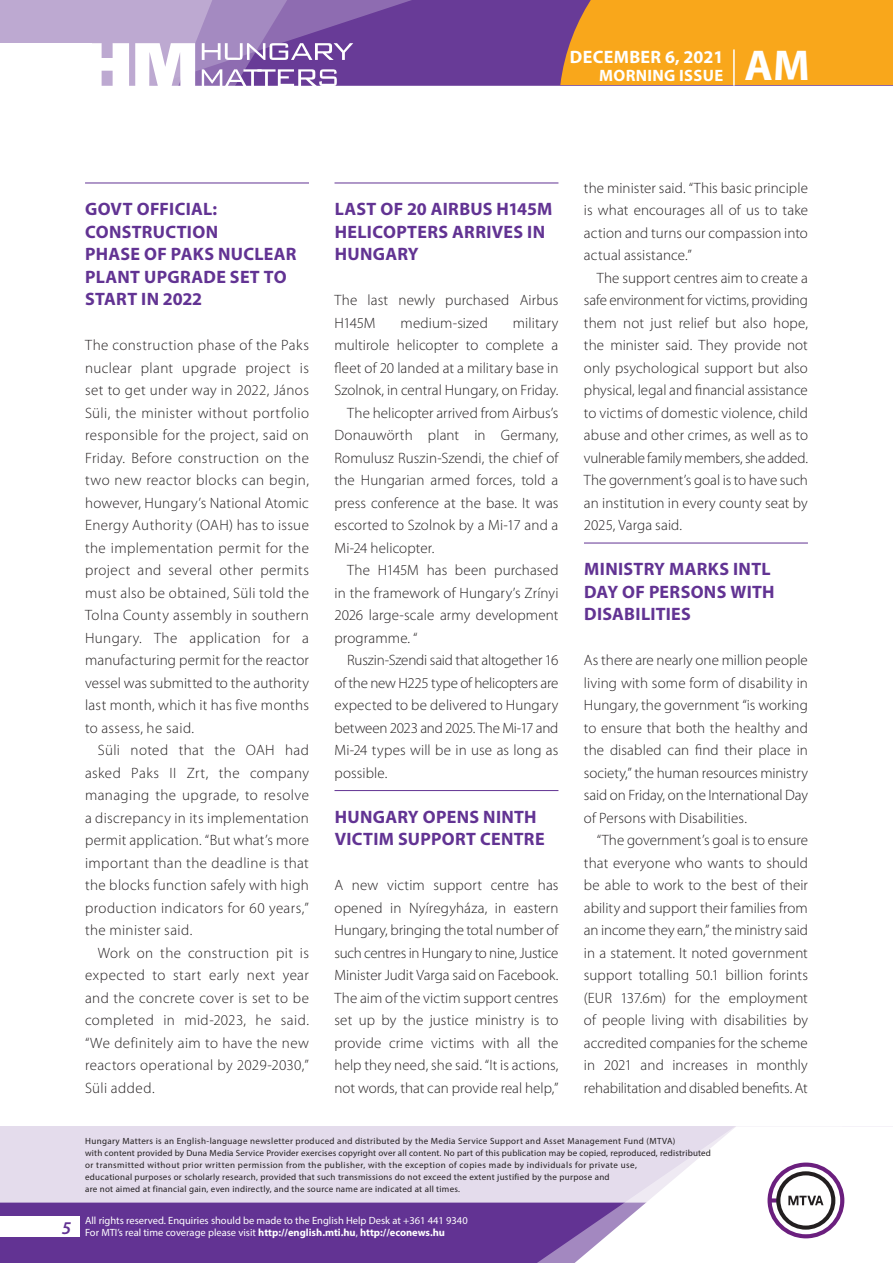
<style>
.page{position:relative;width:893px;height:1263px;background:#fff}
.page>*{position:absolute;margin:0;border:0;box-sizing:border-box;transform-origin:0 0}
.t1{font:700 43.35px "Myriad Pro";color:#fff}
._01_cimsor{font:700 18px/22.5px "Myriad Pro";letter-spacing:.015em;color:#623393}
.t2{font:700 18px "Myriad Pro";letter-spacing:.02em;color:#fff}
.t3{font:italic 600 18px "Myriad Pro";color:#623393}
.t4{font:700 16.5px "Myriad Pro";letter-spacing:.02em;color:#fff}
._03_kenyer_szöveg-2{font:300 15px/22.5px "Myriad Pro";letter-spacing:.01em;color:#231f20;text-align:justify}
._03_kenyer_szöveg-1{font:300 15px/22.5px "Myriad Pro";letter-spacing:.005em;color:#231f20;text-align:justify}
.t5{font:10.5px/12px "Myriad Pro";color:#fff}
.t6{font:9px/12px "Myriad Pro";letter-spacing:.03em;color:#231f20}
.s1{font-weight:700}
</style>
<div class="page">
<div style="left:0;top:1126px;width:893px;height:137px;background:#e4dcec"></div>
<div style="left:0;top:1202px;width:506px;height:61px;background:#623393"></div>
<svg style="left:506px;top:1202px;width:69px;height:61px;background:#6b3e99"></svg>
<svg style="left:575px;top:1126px;width:318px;height:137px"></svg>
<div style="left:0;top:1216px;width:79px;height:20px;background:#fff"></div>
<div style="left:0;top:0;width:893px;height:85px;background:#683b97"></div>
<div style="left:560px;top:0;width:333px;height:85px;background:#f9a71b"></div>
<hr style="left:733px;top:49px;width:2px;height:37px;background:#fff">
<svg style="left:0;top:0;width:479px;height:86px"></svg>
<hr style="left:85px;top:183px;width:224px;height:1px;background:#623393">
<hr style="left:334px;top:183px;width:224px;height:1px;background:#623393">
<hr style="left:334px;top:790px;width:224px;height:1px;background:#623393">
<hr style="left:584px;top:543px;width:224px;height:1px;background:#623393">
<p class="t2" style="left:570px;top:45px;width:155px">DECEMBER 6, 2021</p>
<p class="t4" style="left:599px;top:65px;width:125px">MORNING ISSUE</p>
<h1 class="t1" style="left:745px;top:37px;width:67px">AM</h1>
<p class="_01_cimsor" style="left:85px;top:197px;width:213px">GOVT OFFICIAL:<br>CONSTRUCTION<br>PHASE OF PAKS NUCLEAR<br>PLANT UPGRADE SET TO<br>START IN 2022</p>
<p class="_03_kenyer_szöveg-1" style="left:85px;top:334px;width:225px">The construction phase of the Paks nuclear plant upgrade project is set to get under way in 2022, János Süli, the minister without portfolio responsible for the project, said on Friday. Before construction on the two new reactor blocks can begin, however, Hungary’s National Atomic Energy Authority (OAH) has to issue the implementation permit for the project and several other permits must also be obtained, Süli told the Tolna County assembly in southern Hungary. The application for a manufacturing permit for the reactor vessel was submitted to the authority last month, which it has five months to assess, he said.</p>
<p class="_03_kenyer_szöveg-2" style="left:85px;top:739px;width:226px;text-indent:13px">Süli noted that the OAH had asked Paks II Zrt, the company managing the upgrade, to resolve a discrepancy in its implementation permit application. “But what’s more important than the deadline is that the blocks function safely with high production indicators for 60 years,” the minister said.</p>
<p class="_03_kenyer_szöveg-2" style="left:85px;top:941px;width:225px;text-indent:13px">Work on the construction pit is expected to start early next year and the concrete cover is set to be completed in mid-2023, he said. “We definitely aim to have the new reactors operational by 2029-2030,” Süli added.</p>
<p class="_01_cimsor" style="left:335px;top:197px;width:219px">LAST OF 20 AIRBUS H145M<br>HELICOPTERS ARRIVES IN<br>HUNGARY</p>
<p class="_03_kenyer_szöveg-1" style="left:334px;top:289px;width:225px">The last newly purchased Airbus<br>H145M</p>
<p class="_03_kenyer_szöveg-1" style="left:334px;top:311px;width:225px;text-indent:178px">military multirole helicopter to complete a fleet of 20 landed at a military base in Szolnok, in central Hungary, on Friday.</p>
<p class="_03_kenyer_szöveg-2" style="left:334px;top:401px;width:226px;text-indent:13px">The helicopter arrived from Airbus’s Donauwörth plant in Germany, Romulusz Ruszin-Szendi, the chief of the Hungarian armed forces, told a press conference at the base. It was escorted to Szolnok by a Mi-17 and a Mi-24 helicopter.</p>
<p class="_03_kenyer_szöveg-2" style="left:334px;top:559px;width:225px;text-indent:13px">The H145M has been purchased in the framework of Hungary’s Zrínyi 2026 large-scale army development programme. “</p>
<p class="_03_kenyer_szöveg-2" style="left:334px;top:649px;width:225px;text-indent:13px">Ruszin-Szendi said that altogether 16 of the new H225 type of helicopters are expected to be delivered to Hungary between 2023 and 2025. The Mi-17 and Mi-24 types will be in use as long as possible.</p>
<p class="_01_cimsor" style="left:335px;top:805px;width:211px">HUNGARY OPENS NINTH<br>VICTIM SUPPORT CENTRE</p>
<p class="_03_kenyer_szöveg-1" style="left:334px;top:874px;width:225px">A new victim support centre has opened in Nyíregyháza, in eastern Hungary, bringing the total number of such centres in Hungary to nine, Justice Minister Judit Varga said on Facebook.<br>The aim of the victim support centres set up by the justice ministry is to provide crime victims with all the help they need, she said. “It is actions, not words, that can provide real help,”</p>
<p class="_03_kenyer_szöveg-1" style="left:401px;top:311px;width:89px">medium-sized</p>
<p class="_03_kenyer_szöveg-1" style="left:584px;top:176px;width:225px">the minister said. “This basic principle is what encourages all of us to take action and turns our compassion into actual assistance.”</p>
<p class="_03_kenyer_szöveg-2" style="left:584px;top:266px;width:225px;text-indent:13px">The support centres aim to create a safe environment for victims, providing them not just relief but also hope, the minister said. They provide not only psychological support but also physical, legal and financial assistance to victims of domestic violence, child abuse and other crimes, as well as to vulnerable family members, she added.<br>The government’s goal is to have such an institution in every county seat by 2025, Varga said.</p>
<p class="_01_cimsor" style="left:584px;top:557px;width:192px">MINISTRY MARKS INTL<br>DAY OF PERSONS WITH<br>DISABILITIES</p>
<p class="_03_kenyer_szöveg-1" style="left:584px;top:649px;width:225px">As there are nearly one million people living with some form of disability in Hungary, the government “is working to ensure that both the healthy and the disabled can find their place in society,” the human resources ministry said on Friday, on the International Day of Persons with Disabilities.</p>
<p class="_03_kenyer_szöveg-2" style="left:584px;top:829px;width:225px;text-indent:13px">“The government’s goal is to ensure that everyone who wants to should be able to work to the best of their ability and support their families from an income they earn,” the ministry said in a statement. It noted government support totalling 50.1 billion forints (EUR 137.6m) for the employment of people living with disabilities by accredited companies for the scheme in 2021 and increases in monthly rehabilitation and disabled benefits. At</p>
<p class="t3" style="left:62px;top:1217px;width:11px">5</p>
<p class="t6" style="left:85px;top:1134px;width:627px">Hungary Matters is an English-language newsletter produced and distributed by the Media Service Support and Asset Management Fund (MTVA)<br>with content provided by Duna Media Service Provider exercises copyright over all content. No part of this publication may be copied, reproduced, redistributed or transmitted without prior written permission from the publisher, with the exception of copies made by individuals for private use,<br>educational purposes or scholarly research, provided that such transmissions do not exceed the extent justified by the purpose and<br>are not aimed at financial gain, even indirectly, and the source name are indicated at all times.</p>
<p class="t5" style="left:85px;top:1214px;width:384px">All rights reserved. Enquiries should be made to the English Help Desk at +361 441 9340<br>For MTI’s real time coverage please visit <span class="s1">http://english.mti.hu</span>, <span class="s1">http://econews.hu</span></p>
</div>
